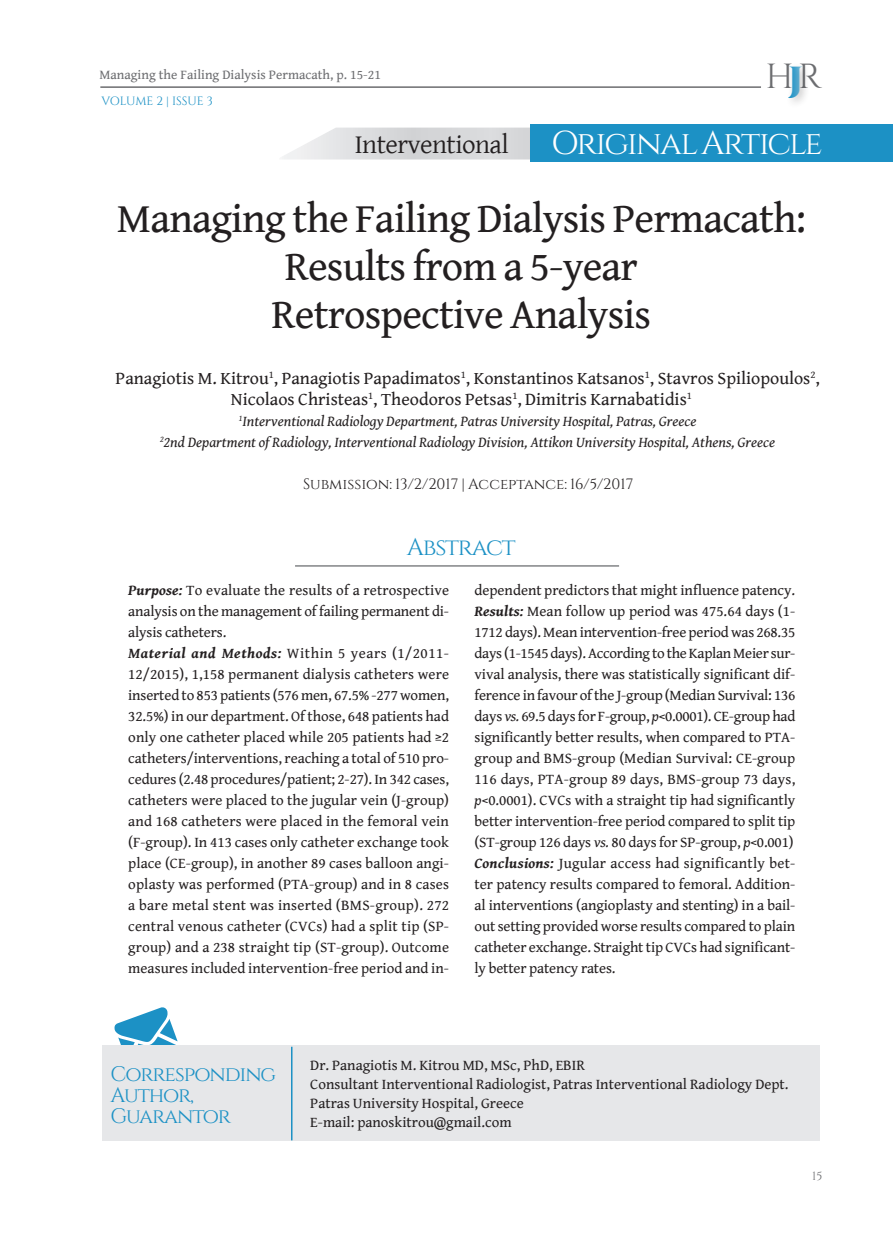
<style>
.page{position:relative;width:893px;height:1234px;background:#fff}
.page>*{position:absolute;margin:0;border:0;box-sizing:border-box;transform-origin:0 0}
.Titlos{font:42px/48px "Gentium Book Basic";letter-spacing:-.02em;color:#231f20;text-align:center}
.t1{font:34.8px "Cinzel";color:#6c6d70}
.Reff{font:33px "Cinzel";letter-spacing:-.05em;color:#fff}
.Titlos-2{font:27px "Gentium Basic";letter-spacing:-.02em;color:#231f20}
.Reff-2{font:24px "Cinzel";letter-spacing:-.05em;color:#1c91c5}
.Reff-3{font:21px/21px "Cinzel";letter-spacing:-.05em;color:#1c91c5}
.TEXT_new{font:18px/21px "Gentium Book Basic";color:#231f20}
.TEXT_new-2{font:15px/21px "Gentium Book Basic";color:#231f20;text-align:justify}
.TEXT_new-3{font:italic 15px "Gentium Book Basic";color:#231f20}
.TEXT_new-4{font:15px "Cinzel";color:#231f20}
.t2{font:13.5px "Gentium Book Basic";color:#6c6d70}
.t3{font:12px "Cinzel";letter-spacing:-.015em;color:#1c91c5}
.t4{font:12px "Cinzel";color:#6c6d70}
.s1{font-weight:900;color:#1c91c5}
.s2{font-weight:700;font-style:italic}
.s3{font-style:italic}
</style>
<div class="page">
<hr style="left:100px;top:86px;width:661px;height:2px;background:#6c6d70">
<div style="left:785px;top:61px;width:27px;height:47px;background:#231f20;opacity:.25"></div>
<svg style="left:114px;top:1007px;width:64px;height:38px"></svg>
<div style="left:102px;top:1045px;width:718px;height:95px;background:#e6e7e9"></div>
<hr style="left:291px;top:1046px;width:1px;height:94px;background:#1c91c5">
<hr style="left:295px;top:565px;width:324px;height:1px;background:#828487">
<svg style="left:282px;top:128px;width:248px;height:31px"></svg>
<div style="left:530px;top:125px;width:363px;height:37px;background:#1c91c5"></div>
<p class="t2" style="left:99px;top:65px;width:283px">Managing the Failing Dialysis Permacath, p. 15-21</p>
<h2 class="t1" style="left:765px;top:56px;width:58px">H<span class="s1">J</span>R</h2>
<p class="t3" style="left:101px;top:94px;width:113px">VOLUME 2 | ISSUE 3</p>
<p class="Titlos-2" style="left:355px;top:124px;width:155px">Interventional</p>
<p class="Reff" style="left:551px;top:124px;width:273px">Original Article</p>
<p class="Titlos" style="left:117px;top:193px;width:691px">Managing the Failing Dialysis Permacath:<br>Results from a 5-year<br>Retrospective Analysis</p>
<p class="TEXT_new" style="left:231px;top:367px;width:590px;text-indent:-115px">Panagiotis M. Kitrou<sup>1</sup>, Panagiotis Papadimatos<sup>1</sup>, Konstantinos Katsanos<sup>1</sup>, Stavros Spiliopoulos<sup>2</sup>,<br>Nicolaos Christeas<sup>1</sup>, Theodoros Petsas<sup>1</sup>, Dimitris Karnabatidis<sup>1</sup></p>
<p class="TEXT_new-3" style="left:239px;top:410px;width:459px"><sup>1</sup>Interventional Radiology Department, Patras University Hospital, Patras, Greece</p>
<p class="TEXT_new-3" style="left:160px;top:431px;width:616px"><sup>2</sup>2nd Department of Radiology, Interventional Radiology Division, Attikon University Hospital, Athens, Greece</p>
<p class="TEXT_new-4" style="left:303px;top:475px;width:332px">Submission: 13/2/2017 | Acceptance: 16/5/2017</p>
<p class="Reff-2" style="left:407px;top:533px;width:110px">Abstract</p>
<p class="TEXT_new-2" style="left:128px;top:578px;width:322px"><span class="s2">Purpose:</span> To evaluate the results of a retrospective analysis on the management of failing permanent di&shy;alysis catheters.</p>
<p class="TEXT_new-2" style="left:128px;top:641px;width:322px"><span class="s2">Material and Methods:</span> Within 5 years (1/2011- 12/2015), 1,158 permanent dialysis catheters were inserted to 853 patients (576 men, 67.5% -277 women, 32.5%) in our department. Of those, 648 patients had only one catheter placed while 205 patients had ≥2 catheters/interventions, reaching a total of 510 pro&shy;cedures (2.48 procedures/patient; 2-27). In 342 cases, catheters were placed to the jugular vein (J-group) and 168 catheters were placed in the femoral vein (F-group). In 413 cases only catheter exchange took place (CE-group), in another 89 cases balloon angi&shy;oplasty was performed (PTA-group) and in 8 cases a bare metal stent was inserted (BMS-group). 272 central venous catheter (CVCs) had a split tip (SP&shy;group) and a 238 straight tip (ST-group). Outcome measures included intervention-free period and in-</p>
<p class="TEXT_new-2" style="left:475px;top:578px;width:322px">dependent predictors that might influence patency.</p>
<p class="TEXT_new-2" style="left:475px;top:599px;width:322px"><span class="s2">Results:</span> Mean follow up period was 475.64 days (1- 1712 days). Mean intervention-free period was 268.35 days (1-1545 days). According to the Kaplan Meier sur&shy;vival analysis, there was statistically significant dif&shy;ference in favour of the J-group (Median Survival: 136 days <span class="s3">vs.</span> 69.5 days for F-group, <span class="s3">p</span>&lt;0.0001). CE-group had significantly better results, when compared to PTA&shy;group and BMS-group (Median Survival: CE-group 116 days, PTA-group 89 days, BMS-group 73 days, <span class="s3">p</span>&lt;0.0001). CVCs with a straight tip had significantly better intervention-free period compared to split tip (ST-group 126 days <span class="s3">vs.</span> 80 days for SP-group, <span class="s3">p</span>&lt;0.001)</p>
<p class="TEXT_new-2" style="left:475px;top:851px;width:322px"><span class="s2">Conclusions:</span> Jugular access had significantly bet&shy;ter patency results compared to femoral. Addition&shy;al interventions (angioplasty and stenting) in a bail&shy;out setting provided worse results compared to plain catheter exchange. Straight tip CVCs had significant&shy;ly better patency rates.</p>
<p class="Reff-3" style="left:111px;top:1062px;width:167px">Corresponding<br>Author,<br>Guarantor</p>
<p class="TEXT_new-2" style="left:310px;top:1054px;width:276px">Dr. Panagiotis M. Kitrou MD, MSc, PhD, EBIR</p>
<p class="TEXT_new-2" style="left:310px;top:1072px;width:480px">Consultant Interventional Radiologist, Patras Interventional Radiology Dept.</p>
<p class="TEXT_new-2" style="left:310px;top:1091px;width:215px">Patras University Hospital, Greece</p>
<p class="TEXT_new-2" style="left:310px;top:1110px;width:203px">E-mail: panoskitrou@gmail.com</p>
<p class="t4" style="left:812px;top:1168px;width:12px">15</p>
</div>
